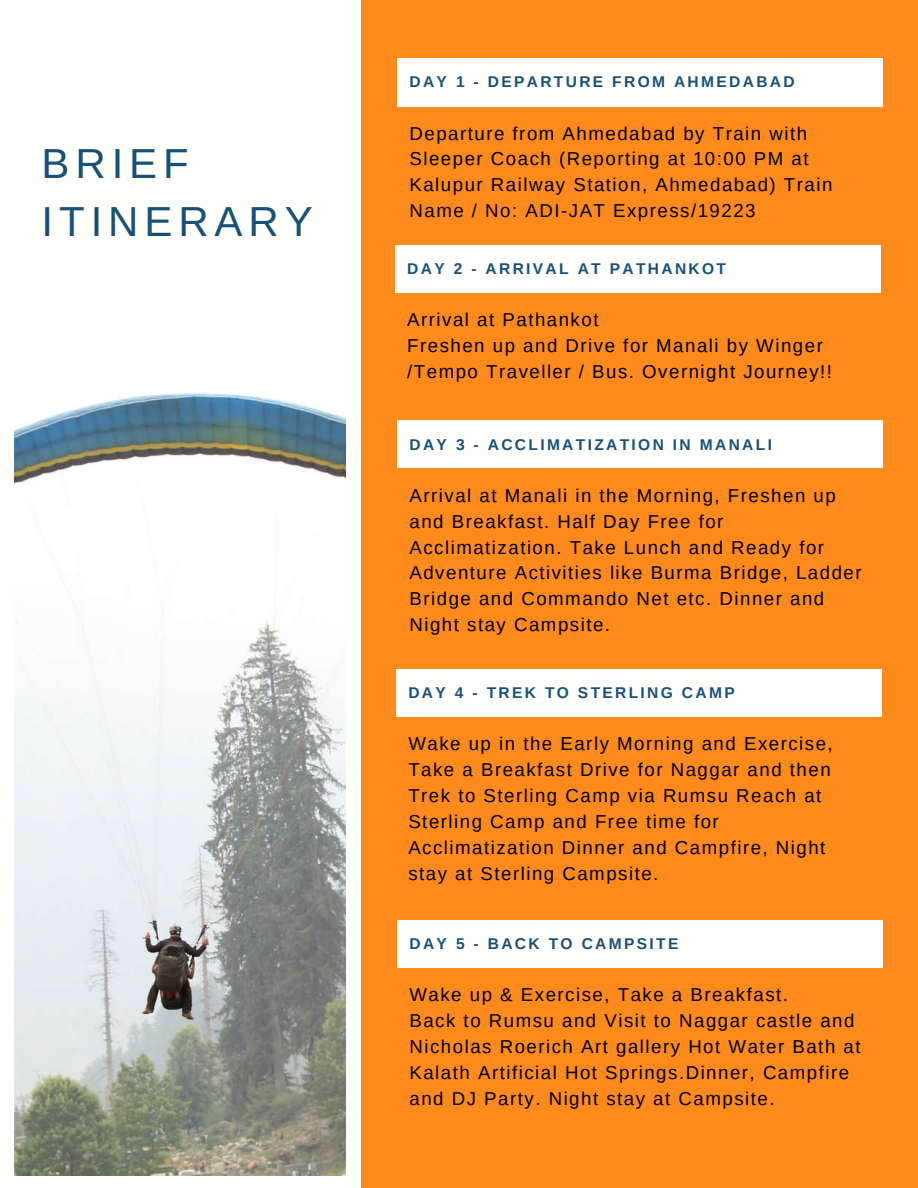
<style>
.page{position:relative;width:918px;height:1188px;background:#ff8a1c}
.page>*{position:absolute;margin:0;border:0;box-sizing:border-box;transform-origin:0 0}
.t1{font:42px/58.5px "Arimo";letter-spacing:.14em;color:#185178}
.t2{font:18.75px/25.8px "Arimo";letter-spacing:.08em;color:#000}
.t3{font:700 15.6px "Arimo";letter-spacing:.15em;color:#185178}
</style>
<div class="page">
<div style="left:397px;top:58px;width:486px;height:49px;background:#fefefa"></div>
<div style="left:0;top:0;width:361px;height:1188px;background:#fefefa"></div>
<div style="left:395px;top:245px;width:486px;height:48px;background:#fefefa"></div>
<div style="left:397px;top:421px;width:486px;height:47px;background:#fefefa"></div>
<div style="left:397px;top:920px;width:486px;height:48px;background:#fefefa"></div>
<div style="left:396px;top:669px;width:486px;height:48px;background:#fefefa"></div>
<img style="left:15px;top:393px;width:330px;height:783px">
<h1 class="t1" style="left:42px;top:134px;width:273px">BRIEF<br>ITINERARY</h1>
<p class="t3" style="left:410px;top:73px;width:387px">DAY 1 - DEPARTURE FROM AHMEDABAD</p>
<p class="t2" style="left:410px;top:120px;width:424px">Departure from Ahmedabad by Train with Sleeper Coach (Reporting at 10:00 PM at Kalupur Railway Station, Ahmedabad) Train Name / No: ADI-JAT Express/19223</p>
<p class="t3" style="left:407px;top:260px;width:320px">DAY 2 - ARRIVAL AT PATHANKOT</p>
<p class="t2" style="left:407px;top:307px;width:426px">Arrival at Pathankot<br>Freshen up and Drive for Manali by Winger /Tempo Traveller / Bus. Overnight Journey!!</p>
<p class="t3" style="left:410px;top:436px;width:364px">DAY 3 - ACCLIMATIZATION IN MANALI</p>
<p class="t2" style="left:410px;top:482px;width:454px">Arrival at Manali in the Morning, Freshen up and Breakfast. Half Day Free for Acclimatization. Take Lunch and Ready for Adventure Activities like Burma Bridge, Ladder Bridge and Commando Net etc. Dinner and Night stay Campsite.</p>
<p class="t3" style="left:408px;top:684px;width:328px">DAY 4 - TREK TO STERLING CAMP</p>
<p class="t2" style="left:408px;top:731px;width:426px">Wake up in the Early Morning and Exercise, Take a Breakfast Drive for Naggar and then Trek to Sterling Camp via Rumsu Reach at Sterling Camp and Free time for Acclimatization Dinner and Campfire, Night stay at Sterling Campsite.</p>
<p class="t3" style="left:410px;top:935px;width:270px">DAY 5 - BACK TO CAMPSITE</p>
<p class="t2" style="left:410px;top:982px;width:453px">Wake up &amp; Exercise, Take a Breakfast.<br>Back to Rumsu and Visit to Naggar castle and Nicholas Roerich Art gallery Hot Water Bath at Kalath Artificial Hot Springs.Dinner, Campfire and DJ Party. Night stay at Campsite.</p>
</div>
